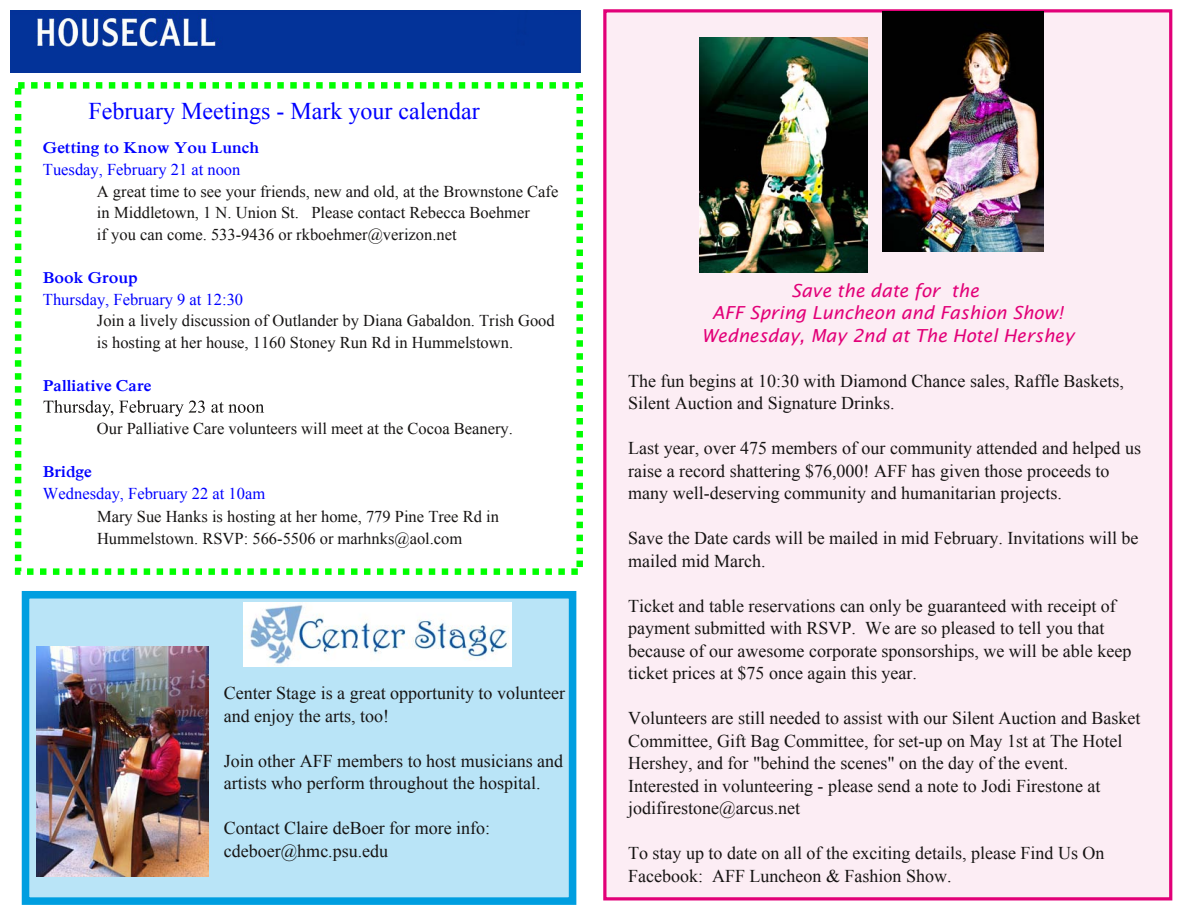
<style>
.page{position:relative;width:1188px;height:918px;background:#fff}
.page>*{position:absolute;margin:0;border:0;box-sizing:border-box;transform-origin:0 0}
.t1{font:24px "Iskoola Pota";color:#00f}
.t2{font:18px/22.5px "Iskoola Pota";color:#161413}
.t3{font:italic 18px/22.5px "Lucida Sans";color:#e20078;text-align:center}
.t4{font:16.5px/21.6px "Iskoola Pota";color:#161413}
.t5{font:16.5px "Iskoola Pota";color:#00f}
.t6{font:700 16.5px "Iskoola Pota";color:#00f}
</style>
<div class="page">
<svg style="left:44px;top:400px;width:69px;height:16px"></svg>
<svg style="left:119px;top:400px;width:86px;height:16px"></svg>
<svg style="left:211px;top:402px;width:53px;height:11px"></svg>
<div style="left:15px;top:82px;width:568px;height:493px;border:6px dashed #0f0"></div>
<div style="left:605px;top:11px;width:566px;height:888px;background:#fcedf4"></div>
<div style="left:603px;top:9px;width:569px;height:891px;border:3px solid #e20078"></div>
<img style="left:11px;top:11px;width:569px;height:61px">
<img style="left:699px;top:37px;width:168px;height:235px">
<img style="left:883px;top:11px;width:160px;height:241px">
<div style="left:26px;top:595px;width:547px;height:306px;background:#b9e4f7"></div>
<div style="left:22px;top:591px;width:554px;height:314px;border:8px solid #009ee0"></div>
<img style="left:36px;top:646px;width:172px;height:231px">
<img style="left:244px;top:603px;width:267px;height:64px">
<h1 class="t1" style="left:88px;top:97px;width:393px">February Meetings - Mark your calendar</h1>
<p class="t6" style="left:43px;top:138px;width:218px">Getting to Know You Lunch</p>
<p class="t5" style="left:43px;top:160px;width:199px">Tuesday, February 21 at noon</p>
<p class="t4" style="left:97px;top:180px;width:463px">A great time to see your friends, new and old, at the Brownstone Cafe in Middletown, 1 N. Union St. Please contact Rebecca Boehmer<br>if you can come. 533-9436 or rkboehmer@verizon.net</p>
<p class="t6" style="left:43px;top:268px;width:96px">Book Group</p>
<p class="t5" style="left:43px;top:290px;width:202px">Thursday, February 9 at 12:30</p>
<p class="t4" style="left:97px;top:310px;width:459px">Join a lively discussion of Outlander by Diana Gabaldon. Trish Good is hosting at her house, 1160 Stoney Run Rd in Hummelstown.</p>
<p class="t6" style="left:43px;top:376px;width:110px">Palliative Care</p>
<p class="t4" style="left:97px;top:418px;width:418px">Our Palliative Care volunteers will meet at the Cocoa Beanery.</p>
<p class="t6" style="left:43px;top:462px;width:50px">Bridge</p>
<p class="t5" style="left:43px;top:484px;width:224px">Wednesday, February 22 at 10am</p>
<p class="t4" style="left:97px;top:505px;width:403px;line-height:22.5px">Mary Sue Hanks is hosting at her home, 779 Pine Tree Rd in<br>Hummelstown. RSVP: 566-5506 or marhnks@aol.com</p>
<p class="t2" style="left:224px;top:682px;width:343px">Center Stage is a great opportunity to volunteer and enjoy the arts, too!</p>
<p class="t2" style="left:224px;top:750px;width:341px">Join other AFF members to host musicians and artists who perform throughout the hospital.</p>
<p class="t2" style="left:224px;top:817px;width:268px">Contact Claire deBoer for more info: cdeboer@hmc.psu.edu</p>
<p class="t3" style="left:702px;top:279px;width:374px">Save the date for the<br>AFF Spring Luncheon and Fashion Show!<br>Wednesday, May 2nd at The Hotel Hershey</p>
<p class="t2" style="left:628px;top:370px;width:497px">The fun begins at 10:30 with Diamond Chance sales, Raffle Baskets,<br>Silent Auction and Signature Drinks.</p>
<p class="t2" style="left:628px;top:437px;width:514px">Last year, over 475 members of our community attended and helped us raise a record shattering $76,000! AFF has given those proceeds to many well-deserving community and humanitarian projects.</p>
<p class="t2" style="left:628px;top:527px;width:512px">Save the Date cards will be mailed in mid February. Invitations will be mailed mid March.</p>
<p class="t2" style="left:628px;top:595px;width:505px">Ticket and table reservations can only be guaranteed with receipt of payment submitted with RSVP. We are so pleased to tell you that because of our awesome corporate sponsorships, we will be able keep ticket prices at $75 once again this year.</p>
<p class="t2" style="left:628px;top:707px;width:514px">Volunteers are still needed to assist with our Silent Auction and Basket Committee, Gift Bag Committee, for set-up on May 1st at The Hotel Hershey, and for "behind the scenes" on the day of the event.<br>Interested in volunteering - please send a note to Jodi Firestone at jodifirestone@arcus.net</p>
<p class="t2" style="left:628px;top:842px;width:478px">To stay up to date on all of the exciting details, please Find Us On<br>Facebook: AFF Luncheon &amp; Fashion Show.</p>
</div>
